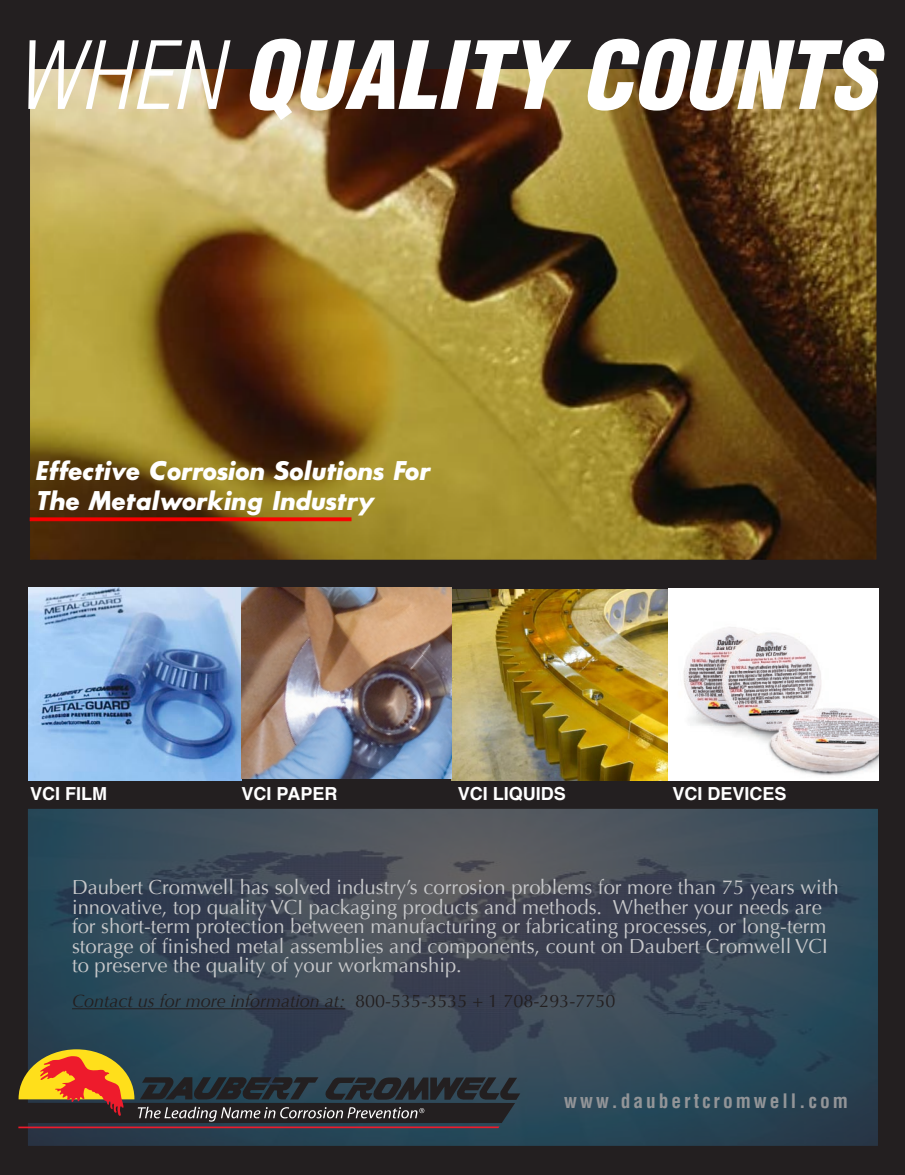
<style>
.page{position:relative;width:905px;height:1175px;background:#fff}
.page>*{position:absolute;margin:0;border:0;box-sizing:border-box;transform-origin:0 0}
.t1{font:italic 900 condensed 91.5px "Helvetica";color:#fff}
.t2{font:italic 700 26.25px/30px "Bougan Black S Si";color:#fff}
.t3{font:20.25px/19.5px "Optima";color:#c7c8ca}
.t4{font:700 condensed 19.5px "Helvetica";letter-spacing:.15em;color:#939598}
.t5{font:italic 18px "Optima";color:#231f20}
.t6{font:700 18px "Helvetica";color:#fff}
.s1{font-weight:300}
.s2{font-style:normal}
</style>
<div class="page">
<div style="left:0;top:0;width:904px;height:1174px;background:#231f20"></div>
<img style="left:31px;top:70px;width:844px;height:488px">
<div style="left:27px;top:66px;width:852px;height:496px;border:3px solid #231f20"></div>
<img style="left:28px;top:587px;width:214px;height:193px">
<img style="left:451px;top:589px;width:217px;height:191px">
<img style="left:668px;top:588px;width:210px;height:192px">
<img style="left:29px;top:810px;width:847px;height:334px">
<div style="left:26px;top:807px;width:853px;height:340px;border:2px solid #231f20"></div>
<svg style="left:18px;top:1049px;width:502px;height:79px;background:#4a443f"></svg>
<div style="left:30px;top:518px;width:321px;height:3px;background:#fa0000;border:1px solid #fa0000"></div>
<hr style="left:72px;top:1008px;width:273px;height:1px;background:#231f20">
<img style="left:242px;top:587px;width:210px;height:191px">
<h1 class="t1" style="left:14px;top:17px;width:863px"><span class="s1">WHEN</span> QUALITY COUNTS</h1>
<p class="t2" style="left:34px;top:455px;width:396px">Effective Corrosion Solutions For<br>The Metalworking Industry</p>
<p class="t6" style="left:30px;top:779px;width:79px">VCI FILM</p>
<p class="t6" style="left:242px;top:779px;width:97px">VCI PAPER</p>
<p class="t6" style="left:458px;top:779px;width:110px">VCI LIQUIDS</p>
<p class="t6" style="left:672px;top:779px;width:116px">VCI DEVICES</p>
<p class="t3" style="left:72px;top:878px;width:768px">Daubert Cromwell has solved industry’s corrosion problems for more than 75 years with innovative, top quality VCI packaging products and methods. Whether your needs are for short-term protection between manufacturing or fabricating processes, or long-term storage of finished metal assemblies and components, count on Daubert Cromwell VCI to preserve the quality of your workmanship.</p>
<p class="t5" style="left:72px;top:990px;width:545px">Contact us for more information at: <span class="s2">800-535-3535 + 1 708-293-7750</span></p>
<p class="t4" style="left:564px;top:1088px;width:285px">www.daubertcromwell.com</p>
</div>
